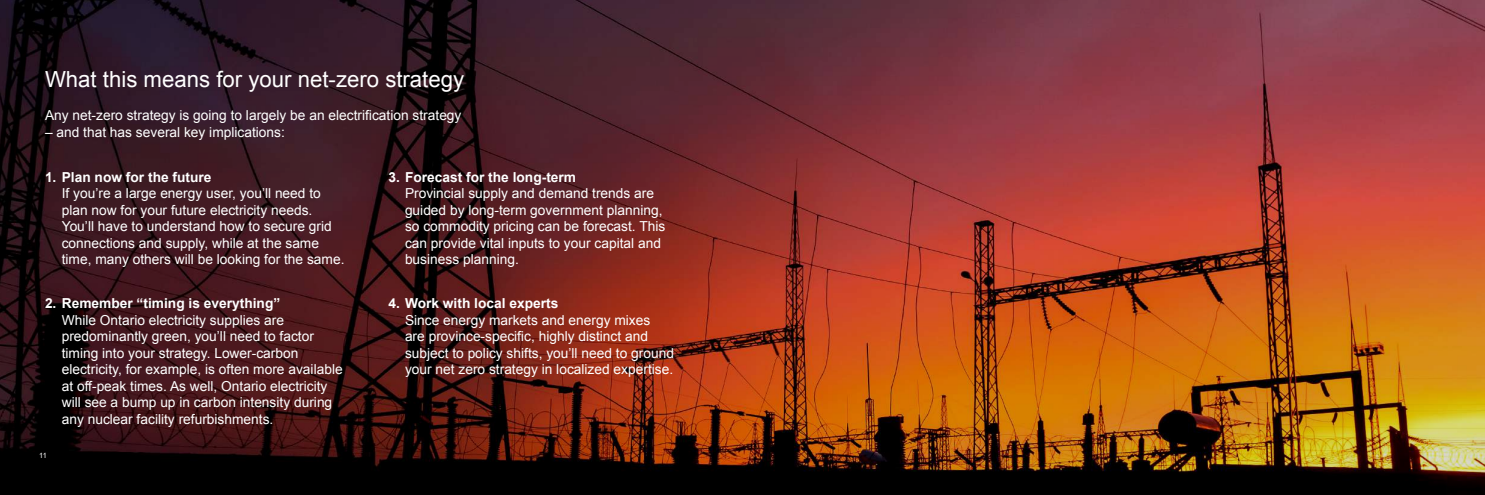
<style>
.page{position:relative;width:1485px;height:495px;background:#fff}
.page>*{position:absolute;margin:0;border:0;box-sizing:border-box;transform-origin:0 0}
.t1{font:22.25px "Arial";color:#fff}
.t2{font:13.75px/16.5px "Arial";color:#fff}
.t3{font:700 13.75px "Arial";color:#fff}
.t4{font:7.38px "Arial";color:#fff}
</style>
<div class="page">
<img style="left:0;top:0;width:1485px;height:495px">
<h1 class="t1" style="left:45px;top:65px;width:421px">What this means for your net-zero strategy</h1>
<p class="t2" style="left:45px;top:107px;width:418px">Any net-zero strategy is going to largely be an electrification strategy</p>
<p class="t2" style="left:45px;top:124px;width:241px">– and that has several key implications:</p>
<p class="t3" style="left:45px;top:168px;width:168px">1. Plan now for the future</p>
<p class="t2" style="left:62px;top:185px;width:284px">If you’re a large energy user, you’ll need to plan now for your future electricity needs.<br>You’ll have to understand how to secure grid connections and supply, while at the same time, many others will be looking for the same.</p>
<p class="t3" style="left:388px;top:168px;width:189px">3. Forecast for the long-term</p>
<p class="t2" style="left:405px;top:185px;width:262px">Provincial supply and demand trends are guided by long-term government planning, so commodity pricing can be forecast. This can provide vital inputs to your capital and business planning.</p>
<p class="t3" style="left:45px;top:294px;width:237px">2. Remember “timing is everything”</p>
<p class="t2" style="left:62px;top:312px;width:282px">While Ontario electricity supplies are predominantly green, you’ll need to factor timing into your strategy. Lower-carbon electricity, for example, is often more available at off-peak times. As well, Ontario electricity will see a bump up in carbon intensity during any nuclear facility refurbishments.</p>
<p class="t4" style="left:39px;top:451px;width:9px">11</p>
<p class="t3" style="left:388px;top:294px;width:171px">4. Work with local experts</p>
<p class="t2" style="left:405px;top:312px;width:271px">Since energy markets and energy mixes<br>are province-specific, highly distinct and subject to policy shifts, you’ll need to ground your net zero strategy in localized expertise.</p>
</div>
